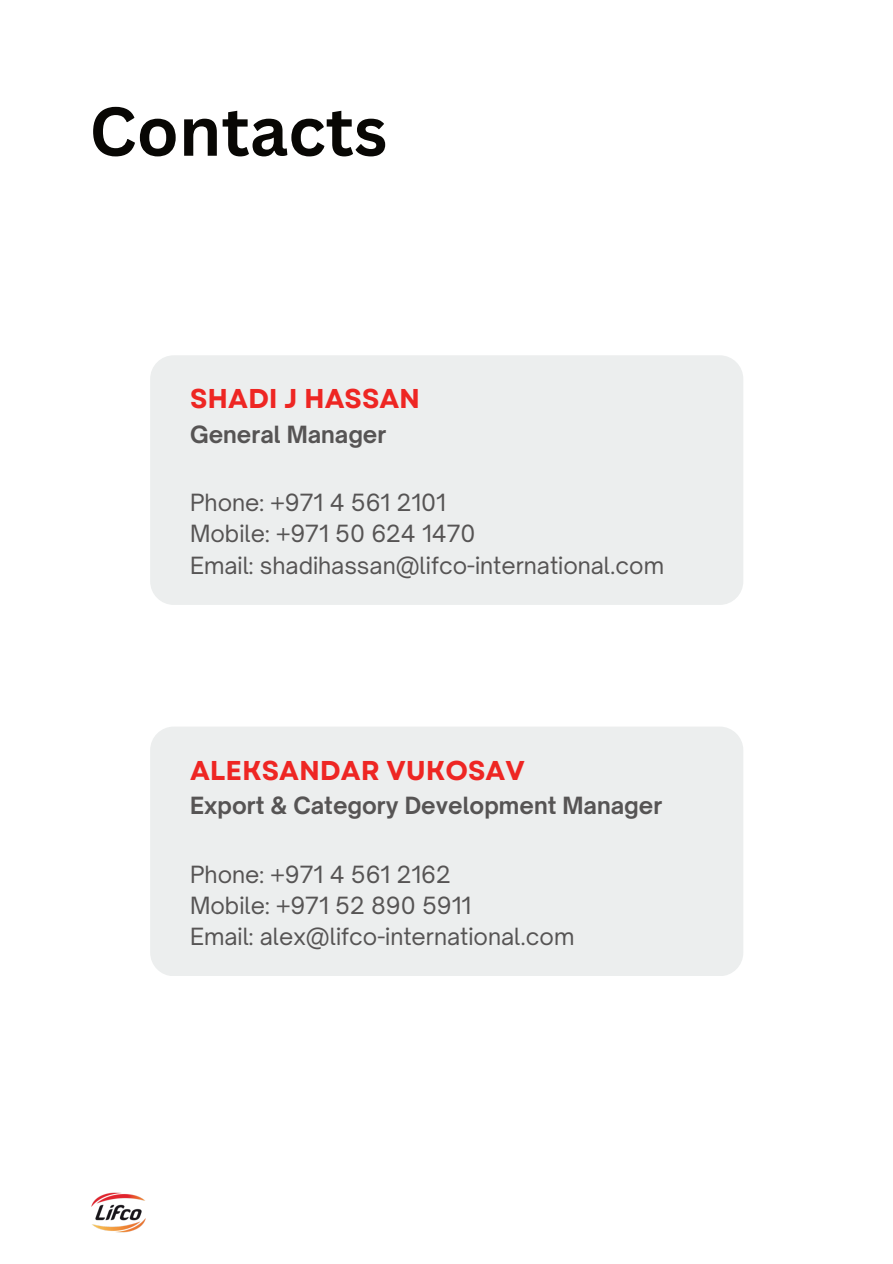
<style>
.page{position:relative;width:893px;height:1264px;background:#fff}
.page>*{position:absolute;margin:0;border:0;box-sizing:border-box;transform-origin:0 0}
.t1{font:700 67.5px "Canva Sans";color:#080704}
.t2{font:700 27.15px "Garet";color:#ee2623}
.t3{font:22.65px/31.2px "Open Sauce One";color:#565454}
.t4{font:700 22.65px "Open Sauce One";color:#565454}
</style>
<div class="page">
<img style="left:91px;top:1192px;width:55px;height:41px">
<div style="left:150px;top:355px;width:593px;height:250px;background:#eceeee;border-radius:24px"></div>
<div style="left:150px;top:726px;width:593px;height:250px;background:#eceeee;border-radius:24px"></div>
<h1 class="t1" style="left:89px;top:91px;width:299px">Contacts</h1>
<p class="t2" style="left:190px;top:382px;width:232px">SHADI J HASSAN</p>
<p class="t4" style="left:190px;top:419px;width:198px">General Manager</p>
<p class="t3" style="left:190px;top:486px;width:475px">Phone: +971 4 561 2101<br>Mobile: +971 50 624 1470<br>Email: shadihassan@lifco-international.com</p>
<p class="t2" style="left:190px;top:753px;width:336px">ALEKSANDAR VUKOSAV</p>
<p class="t4" style="left:190px;top:791px;width:473px">Export &amp; Category Development Manager</p>
<p class="t3" style="left:190px;top:858px;width:386px">Phone: +971 4 561 2162<br>Mobile: +971 52 890 5911<br>Email: alex@lifco-international.com</p>
</div>
